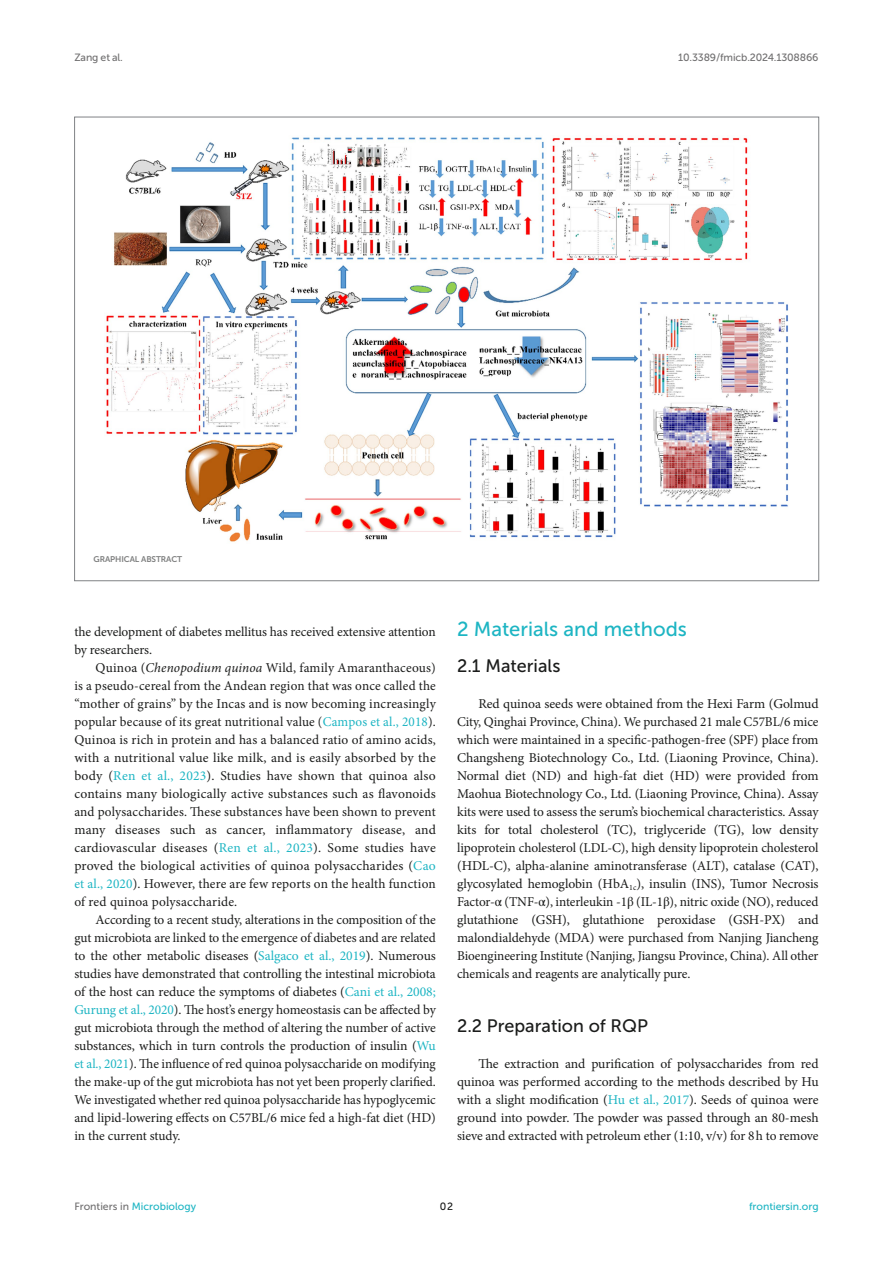
<style>
.page{position:relative;width:893px;height:1263px;background:#fff}
.page>*{position:absolute;margin:0;border:0;box-sizing:border-box;transform-origin:0 0}
.HEAD_1{font:20.25px "Museo Sans 500";color:#1db5c3}
.HEAD_2{font:18px "Museo Sans 500";color:#1b1c1b}
.HEAD_2_after_HEAD_1{font:18px "Museo Sans 500";color:#1b1c1b}
.TEXT{font:13.5px/18px "Minion Pro";color:#1b1c1b;text-align:justify}
.TEXT_FLUSH{font:13.5px/18px "Minion Pro";letter-spacing:-.01em;color:#1b1c1b;text-align:justify}
.t1{font:10.5px "Museo Sans 500";color:#1db5c3}
.t2{font:10.5px "Museo Sans 500";letter-spacing:-.015em;color:#706f70}
.t3{font:10.5px "Museo Sans 500";color:#1b1c1b}
.FIG_HD{font:8.25px "Museo Sans 700";letter-spacing:-.01em;color:#7e7f7f}
.s1{font-style:italic}
.s2{color:#1db5c3}
.s3{font-family:"STIX General"}
.s4{color:#706f70}
</style>
<div class="page">
<img style="left:106px;top:137px;width:683px;height:405px">
<p class="t2" style="left:74px;top:51px;width:50px">Zang et al.</p>
<p class="t2" style="left:678px;top:51px;width:142px">10.3389/fmicb.2024.1308866</p>
<p class="FIG_HD" style="left:94px;top:554px;width:90px">GRAPHICAL ABSTRACT</p>
<p class="TEXT_FLUSH" style="left:74px;top:623px;width:363px">the development of diabetes mellitus has received extensive attention by researchers.</p>
<p class="TEXT" style="left:74px;top:659px;width:363px;text-indent:21px">Quinoa (<span class="s1">Chenopodium quinoa</span> Wild, family Amaranthaceous) is a pseudo-cereal from the Andean region that was once called the “mother of grains” by the Incas and is now becoming increasingly popular because of its great nutritional value (<span class="s2">Campos et al., 2018</span>).<br>Quinoa is rich in protein and has a balanced ratio of amino acids, with a nutritional value like milk, and is easily absorbed by the body (<span class="s2">Ren et al., 2023</span>). Studies have shown that quinoa also contains many biologically active substances such as flavonoids and polysaccharides. These substances have been shown to prevent many diseases such as cancer, inflammatory disease, and cardiovascular diseases (<span class="s2">Ren et al., 2023</span>). Some studies have proved the biological activities of quinoa polysaccharides (<span class="s2">Cao et al., 2020</span>). However, there are few reports on the health function of red quinoa polysaccharide.</p>
<p class="TEXT" style="left:74px;top:911px;width:363px;text-indent:21px">According to a recent study, alterations in the composition of the gut microbiota are linked to the emergence of diabetes and are related to the other metabolic diseases (<span class="s2">Salgaco et al., 2019</span>). Numerous studies have demonstrated that controlling the intestinal microbiota of the host can reduce the symptoms of diabetes (<span class="s2">Cani et al., 2008; Gurung et al., 2020</span>). The host’s energy homeostasis can be affected by gut microbiota through the method of altering the number of active substances, which in turn controls the production of insulin (<span class="s2">Wu et al., 2021</span>). The influence of red quinoa polysaccharide on modifying the make-up of the gut microbiota has not yet been properly clarified.<br>We investigated whether red quinoa polysaccharide has hypoglycemic and lipid-lowering effects on C57BL/6 mice fed a high-fat diet (HD) in the current study.</p>
<p class="HEAD_1" style="left:457px;top:618px;width:231px">2 Materials and methods</p>
<p class="HEAD_2_after_HEAD_1" style="left:457px;top:656px;width:105px">2.1 Materials</p>
<p class="TEXT_FLUSH" style="left:457px;top:695px;width:363px;text-indent:21px">Red quinoa seeds were obtained from the Hexi Farm (Golmud City, Qinghai Province, China). We purchased 21 male C57BL/6 mice which were maintained in a specific-pathogen-free (SPF) place from Changsheng Biotechnology Co., Ltd. (Liaoning Province, China).<br>Normal diet (ND) and high-fat diet (HD) were provided from Maohua Biotechnology Co., Ltd. (Liaoning Province, China). Assay kits were used to assess the serum’s biochemical characteristics. Assay kits for total cholesterol (TC), triglyceride (TG), low density lipoprotein cholesterol (LDL-C), high density lipoprotein cholesterol (HDL-C), alpha-alanine aminotransferase (ALT), catalase (CAT), glycosylated hemoglobin (HbA<sub>1c</sub>), insulin (INS), Tumor Necrosis Factor-<span class="s3">α</span> (TNF-<span class="s3">α</span>), interleukin -1<span class="s3">β</span> (IL-1<span class="s3">β</span>), nitric oxide (NO), reduced glutathione (GSH), glutathione peroxidase (GSH-PX) and malondialdehyde (MDA) were purchased from Nanjing Jiancheng Bioengineering Institute (Nanjing, Jiangsu Province, China). All other chemicals and reagents are analytically pure.</p>
<p class="HEAD_2" style="left:457px;top:1016px;width:192px">2.2 Preparation of RQP</p>
<p class="TEXT_FLUSH" style="left:457px;top:1055px;width:363px;text-indent:21px">The extraction and purification of polysaccharides from red quinoa was performed according to the methods described by Hu with a slight modification (<span class="s2">Hu et al., 2017</span>). Seeds of quinoa were ground into powder. The powder was passed through an 80-mesh sieve and extracted with petroleum ether (1:10, v/v) for 8h to remove</p>
<p class="t1" style="left:74px;top:1200px;width:123px"><span class="s4">Frontiers in</span> Microbiology</p>
<p class="t3" style="left:440px;top:1200px;width:15px">02</p>
<p class="t1" style="left:749px;top:1200px;width:71px">frontiersin.org</p>
</div>
